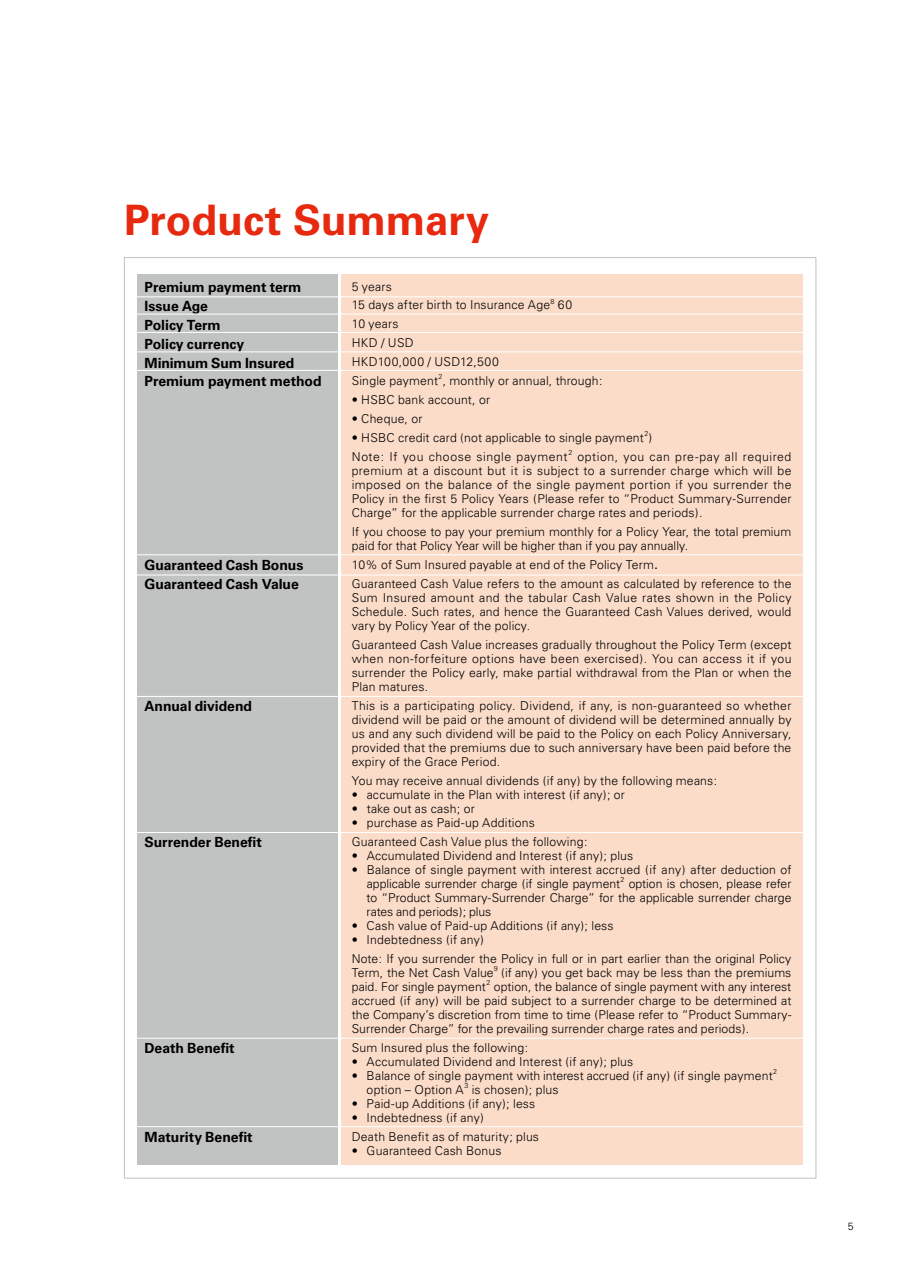
<style>
.page{position:relative;width:918px;height:1265px;background:#fff}
.page>*{position:absolute;margin:0;border:0;box-sizing:border-box;transform-origin:0 0}
.t1{font:700 42px "Univers";color:#e7290f}
.t2{font:700 14px/18.9px "Univers";letter-spacing:-.005em;color:#000}
.t3{font:300 12.25px/14px "Univers";letter-spacing:.01em;color:#000}
.t4{font:300 12.25px "Univers";letter-spacing:.045em;color:#000}
.t5{font:300 10.5px "Univers";color:#000}
.t6{font:300 7.17px "Univers";color:#000}
.s1{font-weight:400}
</style>
<div class="page">
<div style="left:137px;top:274px;width:201px;height:891px;background:#c1c2c2"></div>
<div style="left:342px;top:274px;width:461px;height:891px;background:#fbdcc9"></div>
<hr style="left:134px;top:296px;width:670px;height:1px;background:#fff">
<hr style="left:134px;top:314px;width:670px;height:1px;background:#fff">
<hr style="left:134px;top:332px;width:670px;height:1px;background:#fff">
<hr style="left:134px;top:351px;width:670px;height:1px;background:#fff">
<hr style="left:134px;top:554px;width:670px;height:1px;background:#fff">
<hr style="left:134px;top:370px;width:670px;height:1px;background:#fff">
<hr style="left:134px;top:575px;width:670px;height:1px;background:#fff">
<hr style="left:134px;top:696px;width:670px;height:1px;background:#fff">
<hr style="left:134px;top:832px;width:670px;height:1px;background:#fff">
<hr style="left:134px;top:1126px;width:670px;height:1px;background:#fff">
<hr style="left:134px;top:1038px;width:670px;height:1px;background:#fff">
<h1 class="t1" style="left:124px;top:195px;width:367px">Product Summary</h1>
<p class="t2" style="left:145px;top:277px;width:179px">Premium payment term<br>Issue Age<br>Policy Term<br>Policy currency<br>Minimum Sum Insured<br>Premium payment method</p>
<p class="t3" style="left:352px;top:277px;width:200px;line-height:18.9px">5 years<br>15 days after birth to Insurance Age</p>
<p class="t6" style="left:550px;top:297px;width:5px">8</p>
<p class="t3" style="left:558px;top:298px;width:16px">60</p>
<p class="t3" style="left:352px;top:315px;width:252px;line-height:18.9px">10 years<br>HKD / USD<br>HKD100,000 / USD12,500<br>Single payment , monthly or annual, through:</p>
<p class="t6" style="left:438px;top:373px;width:5px">2</p>
<p class="t3" style="left:352px;top:393px;width:140px">• HSBC bank account, or</p>
<p class="t3" style="left:352px;top:412px;width:72px">• Cheque, or</p>
<p class="t3" style="left:352px;top:431px;width:302px">• HSBC credit card (not applicable to single payment )</p>
<p class="t6" style="left:644px;top:429px;width:5px">2</p>
<p class="t2" style="left:145px;top:556px;width:160px">Guaranteed Cash Bonus<br>Guaranteed Cash Value</p>
<p class="t2" style="left:145px;top:697px;width:109px">Annual dividend</p>
<p class="t2" style="left:145px;top:833px;width:119px">Surrender Benefit</p>
<p class="t2" style="left:145px;top:1039px;width:92px">Death Benefit</p>
<p class="t2" style="left:145px;top:1128px;width:110px">Maturity Benefit</p>
<p class="t4" style="left:352px;top:449px;width:217px">Note: If you choose single payment</p>
<p class="t6" style="left:568px;top:448px;width:5px">2</p>
<p class="t3" style="left:352px;top:450px;width:441px;text-align:justify;text-indent:226px">option, you can pre-pay all required premium at a discount but it is subject to a surrender charge which will be imposed on the balance of the single payment portion if you surrender the Policy in the first 5 Policy Years (Please refer to “Product Summary-Surrender Charge” for the applicable surrender charge rates and periods).</p>
<p class="t3" style="left:352px;top:525px;width:441px">If you choose to pay your premium monthly for a Policy Year, the total premium paid for that Policy Year will be higher than if you pay annually.</p>
<p class="t3" style="left:352px;top:555px;width:441px;line-height:18.9px">10% of Sum Insured payable at end of the Policy Term<span class="s1">.<br></span>Guaranteed Cash Value refers to the amount as calculated by reference to the</p>
<p class="t3" style="left:352px;top:591px;width:441px;text-align:justify">Sum Insured amount and the tabular Cash Value rates shown in the Policy Schedule. Such rates, and hence the Guaranteed Cash Values derived, would vary by Policy Year of the policy.</p>
<p class="t3" style="left:352px;top:638px;width:441px;text-align:justify">Guaranteed Cash Value increases gradually throughout the Policy Term (except when non-forfeiture options have been exercised). You can access it if you surrender the Policy early, make partial withdrawal from the Plan or when the Plan matures.</p>
<p class="t3" style="left:352px;top:699px;width:441px;text-align:justify">This is a participating policy. Dividend, if any, is non-guaranteed so whether dividend will be paid or the amount of dividend will be determined annually by us and any such dividend will be paid to the Policy on each Policy Anniversary, provided that the premiums due to such anniversary have been paid before the expiry of the Grace Period.</p>
<p class="t3" style="left:352px;top:774px;width:367px">You may receive annual dividends (if any) by the following means:</p>
<p class="t3" style="left:352px;top:788px;width:275px">• accumulate in the Plan with interest (if any); or</p>
<p class="t3" style="left:352px;top:802px;width:125px">• take out as cash; or</p>
<p class="t3" style="left:352px;top:813px;width:237px;line-height:18.9px">• purchase as Paid-up Additions<br>Guaranteed Cash Value plus the following:</p>
<p class="t3" style="left:352px;top:849px;width:283px">• Accumulated Dividend and Interest (if any); plus</p>
<p class="t3" style="left:367px;top:863px;width:426px;text-indent:-15px">• Balance of single payment with interest accrued (if any) after deduction of applicable surrender charge (if single payment</p>
<p class="t6" style="left:620px;top:875px;width:5px">2</p>
<p class="t3" style="left:367px;top:877px;width:426px;text-align:justify;text-indent:262px">option is chosen, please refer to “Product Summary-Surrender Charge” for the applicable surrender charge rates and periods); plus</p>
<p class="t3" style="left:352px;top:919px;width:263px">• Cash value of Paid-up Additions (if any); less</p>
<p class="t3" style="left:352px;top:930px;width:441px;line-height:18.9px">• Indebtedness (if any)<br>Note: If you surrender the Policy in full or in part earlier than the original Policy</p>
<p class="t3" style="left:352px;top:966px;width:143px">Term, the Net Cash Value</p>
<p class="t6" style="left:494px;top:964px;width:5px">9</p>
<p class="t3" style="left:501px;top:966px;width:292px">(if any) you get back may be less than the premiums</p>
<p class="t3" style="left:352px;top:980px;width:136px">paid. For single payment</p>
<p class="t6" style="left:486px;top:978px;width:5px">2</p>
<p class="t3" style="left:352px;top:980px;width:441px;text-align:justify;text-indent:142px">option, the balance of single payment with any interest accrued (if any) will be paid subject to a surrender charge to be determined at the Company’s discretion from time to time (Please refer to “Product Summary-Surrender Charge” for the prevailing surrender charge rates and periods).</p>
<p class="t3" style="left:352px;top:1040px;width:178px">Sum Insured plus the following:</p>
<p class="t3" style="left:352px;top:1054px;width:283px">• Accumulated Dividend and Interest (if any); plus</p>
<p class="t3" style="left:352px;top:1068px;width:422px">• Balance of single payment with interest accrued (if any) (if single payment</p>
<p class="t6" style="left:773px;top:1067px;width:5px">2</p>
<p class="t3" style="left:367px;top:1082px;width:99px">option – Option A</p>
<p class="t6" style="left:464px;top:1081px;width:5px">3</p>
<p class="t3" style="left:472px;top:1082px;width:88px">is chosen); plus</p>
<p class="t3" style="left:352px;top:1096px;width:185px">• Paid-up Additions (if any); less</p>
<p class="t3" style="left:352px;top:1108px;width:189px;line-height:18.9px">• Indebtedness (if any)<br>Death Benefit as of maturity; plus</p>
<p class="t3" style="left:352px;top:1143px;width:151px">• Guaranteed Cash Bonus</p>
<p class="t5" style="left:848px;top:1220px;width:7px">5</p>
</div>
